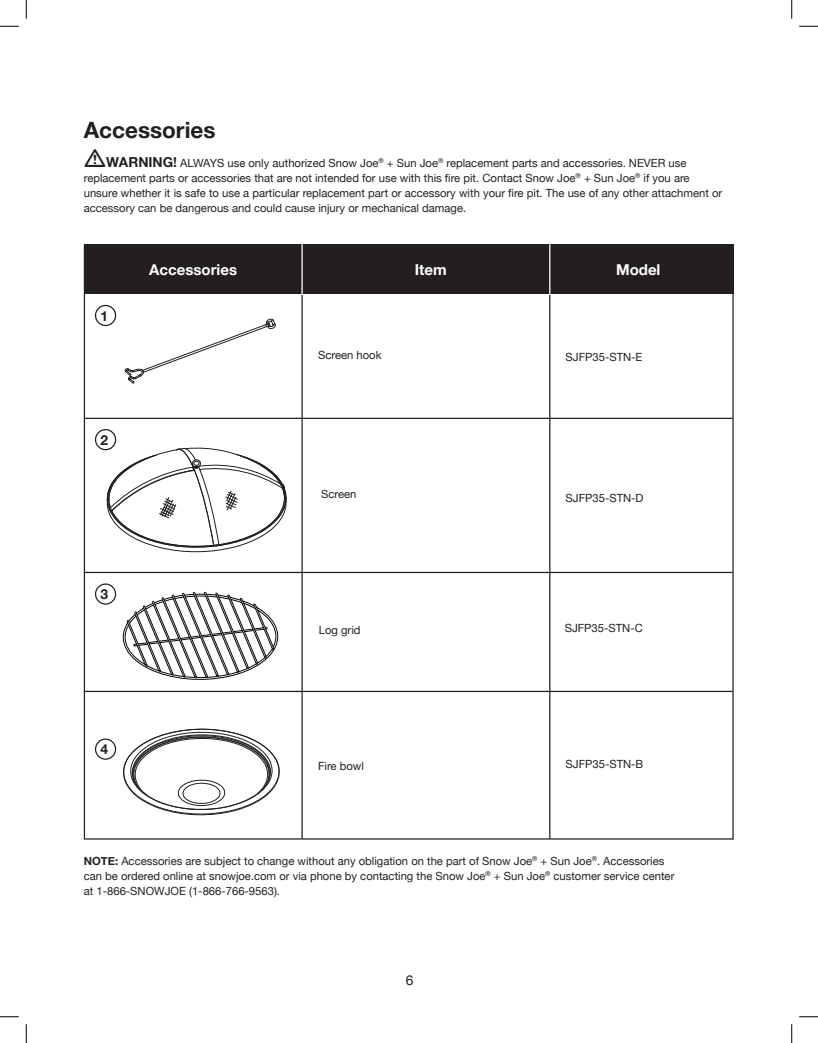
<style>
.page{position:relative;width:818px;height:1043px;background:#fff}
.page>*{position:absolute;margin:0;border:0;box-sizing:border-box;transform-origin:0 0}
.Text{font:700 22.5px "Helvetica Neue";color:#231f20}
.t1{font:700 15px "Helvetica Neue";color:#fff}
.t2{font:700 13.75px "Helvetica Neue";color:#231f20}
.t3{font:13.75px "Helvetica Neue";color:#231f20}
.Text-2{font:11.25px/15px "Helvetica Neue";color:#231f20}
.s1{font-weight:700;font-size:13.75px}
.s2{font-weight:700}
</style>
<div class="page">
<div style="left:84px;top:244px;width:649px;height:50px;background:#231f20"></div>
<hr style="left:301px;top:295px;width:2px;height:543px;background:#231f20">
<hr style="left:301px;top:244px;width:2px;height:50px;background:#fff">
<hr style="left:549px;top:295px;width:1px;height:543px;background:#231f20">
<hr style="left:549px;top:244px;width:1px;height:50px;background:#fff">
<hr style="left:84px;top:418px;width:648px;height:1px;background:#231f20">
<hr style="left:84px;top:572px;width:648px;height:1px;background:#231f20">
<hr style="left:84px;top:690px;width:648px;height:2px;background:#231f20">
<div style="left:95px;top:305px;width:21px;height:21px;border:1px solid #231f20;border-radius:50%"></div>
<div style="left:95px;top:429px;width:21px;height:21px;border:1px solid #231f20;border-radius:50%"></div>
<div style="left:95px;top:583px;width:21px;height:21px;border:1px solid #231f20;border-radius:50%"></div>
<div style="left:95px;top:738px;width:21px;height:21px;border:1px solid #231f20;border-radius:50%"></div>
<svg style="left:125px;top:318px;width:151px;height:65px"></svg>
<svg style="left:107px;top:446px;width:180px;height:107px"></svg>
<svg style="left:123px;top:592px;width:155px;height:87px"></svg>
<svg style="left:123px;top:728px;width:157px;height:88px"></svg>
<svg style="left:0;top:25px;width:19px;height:2px"></svg>
<svg style="left:799px;top:25px;width:19px;height:2px"></svg>
<svg style="left:0;top:1016px;width:19px;height:1px"></svg>
<svg style="left:799px;top:1016px;width:19px;height:1px"></svg>
<svg style="left:25px;top:0;width:2px;height:19px"></svg>
<svg style="left:25px;top:1024px;width:2px;height:18px"></svg>
<svg style="left:791px;top:0;width:1px;height:19px"></svg>
<svg style="left:791px;top:1024px;width:1px;height:18px"></svg>
<p class="Text" style="left:84px;top:113px;width:133px">Accessories</p>
<p class="Text-2" style="left:84px;top:156px;width:640px;text-indent:22px"><span class="s1">WARNING!</span> ALWAYS use only authorized Snow Joe<sup>®</sup> + Sun Joe<sup>®</sup> replacement parts and accessories. NEVER use replacement parts or accessories that are not intended for use with this fire pit. Contact Snow Joe<sup>®</sup> + Sun Joe<sup>®</sup> if you are unsure whether it is safe to use a particular replacement part or accessory with your fire pit. The use of any other attachment or accessory can be dangerous and could cause injury or mechanical damage.</p>
<p class="t2" style="left:100px;top:305px;width:9px">1</p>
<p class="t2" style="left:100px;top:429px;width:9px">2</p>
<p class="t2" style="left:100px;top:583px;width:9px">3</p>
<p class="t1" style="left:149px;top:258px;width:89px">Accessories</p>
<p class="t1" style="left:415px;top:258px;width:33px">Item</p>
<p class="t1" style="left:616px;top:258px;width:46px">Model</p>
<p class="Text-2" style="left:318px;top:348px;width:65px">Screen hook</p>
<p class="Text-2" style="left:565px;top:350px;width:78px">SJFP35-STN-E</p>
<p class="Text-2" style="left:321px;top:487px;width:37px">Screen</p>
<p class="Text-2" style="left:565px;top:491px;width:79px">SJFP35-STN-D</p>
<p class="Text-2" style="left:319px;top:623px;width:43px">Log grid</p>
<p class="Text-2" style="left:564px;top:621px;width:80px">SJFP35-STN-C</p>
<p class="t2" style="left:100px;top:738px;width:9px">4</p>
<p class="Text-2" style="left:318px;top:759px;width:47px">Fire bowl</p>
<p class="Text-2" style="left:565px;top:757px;width:79px">SJFP35-STN-B</p>
<p class="Text-2" style="left:84px;top:854px;width:592px"><span class="s2">NOTE:</span> Accessories are subject to change without any obligation on the part of Snow Joe<sup>®</sup> + Sun Joe<sup>®</sup>. Accessories can be ordered online at snowjoe.com or via phone by contacting the Snow Joe<sup>®</sup> + Sun Joe<sup>®</sup> customer service center at 1-866-SNOWJOE (1-866-766-9563).</p>
<p class="t3" style="left:406px;top:970px;width:9px">6</p>
</div>
